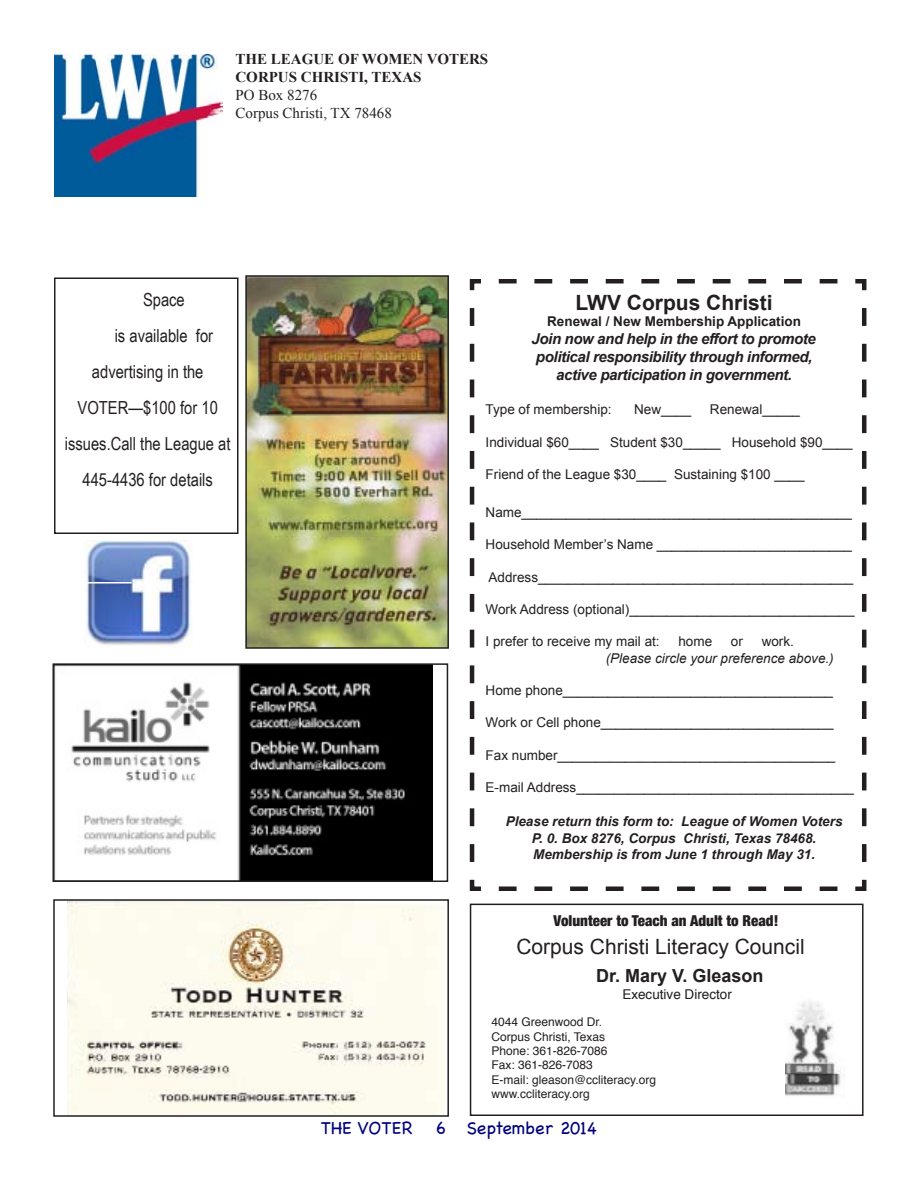
<style>
.page{position:relative;width:918px;height:1188px;background:#fff}
.page>*{position:absolute;margin:0;border:0;box-sizing:border-box;transform-origin:0 0}
.t1{font:21px "Arial";color:#231f20}
.t2{font:700 21px "Arial";color:#231f20}
.t3{font:18px "Arial Narrow";color:#231f20}
.t4{font:18px "Chalkboard";color:#00007f}
.t5{font:700 18px "Arial";color:#231f20}
.t6{font:italic 700 15px/18px "Arial";letter-spacing:-.025em;color:#231f20;text-align:center}
.t7{font:700 15px/18px "Times New Roman";color:#231f20}
.t8{font:15px/18px "Times New Roman";color:#231f20}
.t9{font:900 condensed 15px "Helvetica Neue";color:#231f20}
.t10{font:13.5px "Arial";color:#231f20}
.t11{font:italic 700 13.5px/16.2px "Arial";color:#231f20;text-align:center}
.t12{font:italic 13.5px "Arial";color:#231f20}
.t13{font:700 13.5px "Arial";color:#231f20}
.t14{font:13.5px "Helvetica";color:#231f20}
.t15{font:12px/14.4px "Helvetica";color:#231f20}
</style>
<div class="page">
<img style="left:54px;top:54px;width:169px;height:142px">
<img style="left:85px;top:540px;width:108px;height:108px">
<img style="left:248px;top:278px;width:198px;height:368px">
<div style="left:245px;top:275px;width:204px;height:374px;border:2px solid #231f20"></div>
<svg style="left:469px;top:279px;width:398px;height:612px"></svg>
<hr style="left:0;top:582px;width:132px;height:1px;background:#fff">
<div style="left:54px;top:278px;width:184px;height:256px;border:2px solid #231f20"></div>
<img style="left:68px;top:902px;width:377px;height:212px">
<img style="left:55px;top:666px;width:378px;height:213px">
<div style="left:52px;top:663px;width:396px;height:219px;border:2px solid #231f20"></div>
<div style="left:53px;top:899px;width:396px;height:218px;border:2px solid #231f20"></div>
<div style="left:470px;top:904px;width:394px;height:212px;border:2px solid #231f20"></div>
<img style="left:785px;top:1001px;width:60px;height:95px">
<p class="t7" style="left:236px;top:50px;width:254px">THE LEAGUE OF WOMEN VOTERS<br>CORPUS CHRISTI, TEXAS</p>
<p class="t8" style="left:236px;top:86px;width:158px">PO Box 8276<br>Corpus Christi, TX 78468</p>
<h2 class="t3" style="left:143px;top:289px;width:43px">Space</h2>
<h2 class="t3" style="left:115px;top:325px;width:100px">is available for</h2>
<h2 class="t3" style="left:92px;top:361px;width:113px">advertising in the</h2>
<h2 class="t3" style="left:78px;top:397px;width:142px">VOTER—$100 for 10</h2>
<h2 class="t3" style="left:65px;top:433px;width:167px">issues.Call the League at</h2>
<h2 class="t3" style="left:82px;top:469px;width:132px">445-4436 for details</h2>
<h1 class="t2" style="left:576px;top:291px;width:199px">LWV Corpus Christi</h1>
<p class="t13" style="left:547px;top:314px;width:255px">Renewal / New Membership Application</p>
<p class="t6" style="left:531px;top:330px;width:286px">Join now and help in the effort to promote political responsibility through informed, active participation in government.</p>
<p class="t10" style="left:486px;top:402px;width:128px">Type of membership:</p>
<p class="t10" style="left:634px;top:402px;width:59px">New____</p>
<p class="t10" style="left:710px;top:402px;width:92px">Renewal_____</p>
<p class="t10" style="left:486px;top:434px;width:368px">Individual $60____ Student $30_____ Household $90____</p>
<p class="t10" style="left:486px;top:467px;width:320px">Friend of the League $30____ Sustaining $100 ____</p>
<p class="t10" style="left:486px;top:505px;width:368px">Name____________________________________________</p>
<p class="t10" style="left:486px;top:537px;width:368px">Household Member’s Name __________________________</p>
<p class="t10" style="left:489px;top:569px;width:366px">Address__________________________________________</p>
<p class="t10" style="left:486px;top:602px;width:370px">Work Address (optional)______________________________</p>
<p class="t10" style="left:486px;top:634px;width:176px">I prefer to receive my mail at:</p>
<p class="t10" style="left:678px;top:634px;width:35px">home</p>
<p class="t10" style="left:731px;top:634px;width:14px">or</p>
<p class="t10" style="left:762px;top:634px;width:34px">work.</p>
<p class="t12" style="left:606px;top:650px;width:230px">(Please circle your preference above.)</p>
<p class="t10" style="left:486px;top:683px;width:349px">Home phone____________________________________</p>
<p class="t10" style="left:486px;top:715px;width:349px">Work or Cell phone_______________________________</p>
<p class="t10" style="left:486px;top:748px;width:351px">Fax number_____________________________________</p>
<p class="t10" style="left:486px;top:780px;width:370px">E-mail Address_____________________________________</p>
<p class="t11" style="left:506px;top:814px;width:338px">Please return this form to: League of Women Voters<br>P. 0. Box 8276, Corpus Christi, Texas 78468.<br>Membership is from June 1 through May 31.</p>
<p class="t9" style="left:554px;top:911px;width:226px">Volunteer to Teach an Adult to Read!</p>
<h1 class="t1" style="left:516px;top:935px;width:290px">Corpus Christi Literacy Council</h1>
<h2 class="t5" style="left:596px;top:966px;width:169px">Dr. Mary V. Gleason</h2>
<p class="t14" style="left:622px;top:988px;width:111px">Executive Director</p>
<p class="t15" style="left:491px;top:1016px;width:166px">4044 Greenwood Dr.<br>Corpus Christi, Texas<br>Phone: 361-826-7086<br>Fax: 361-826-7083<br>E-mail: gleason@ccliteracy.org www.ccliteracy.org</p>
<h2 class="t4" style="left:321px;top:1116px;width:94px">THE VOTER</h2>
<h2 class="t4" style="left:435px;top:1116px;width:163px">6 September 2014</h2>
</div>
